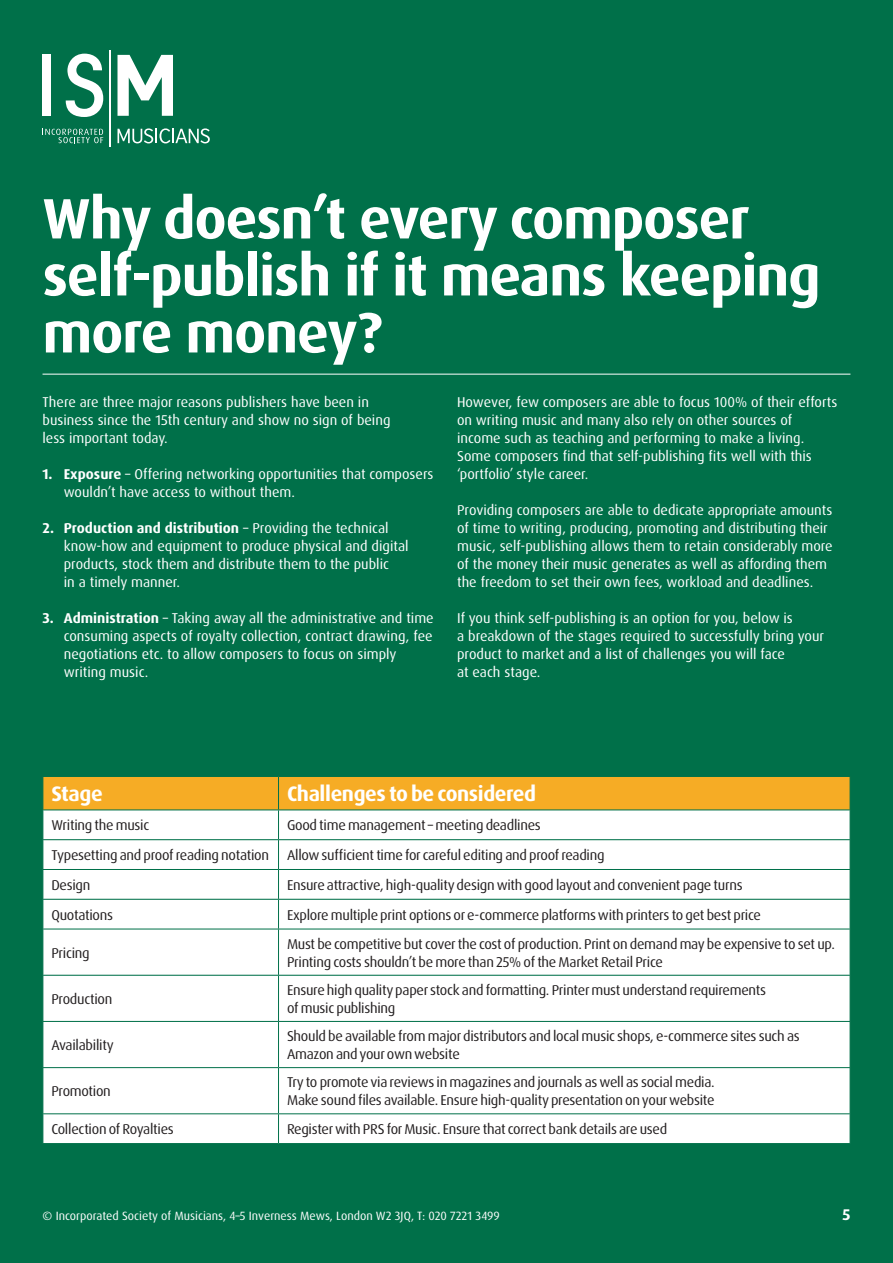
<style>
.page{position:relative;width:893px;height:1263px;background:#007049}
.page>*{position:absolute;margin:0;border:0;box-sizing:border-box;transform-origin:0 0}
.t1{font:700 57px/57px "Dax OT";letter-spacing:-.02em;color:#fff}
.t2{font:700 21px "Dax OT";letter-spacing:-.02em;color:#fff}
.t3{font:700 15.45px "Dax OT";color:#fff}
.t4{font:14.25px/18px "Dax OT";color:#fff}
.t5{font:14.25px/18px "Dax OT";letter-spacing:-.02em;color:#231f20}
.t6{font:12px "Dax OT";color:#fff}
.s1{font-weight:700}
</style>
<div class="page">
<hr style="left:43px;top:374px;width:807px;height:1px;background:#fff">
<svg style="left:117px;top:55px;width:56px;height:61px"></svg>
<div style="left:43px;top:55px;width:8px;height:61px;background:#fff"></div>
<svg style="left:66px;top:54px;width:37px;height:63px"></svg>
<svg style="left:45px;top:129px;width:58px;height:14px"></svg>
<svg style="left:118px;top:128px;width:92px;height:15px"></svg>
<hr style="left:109px;top:50px;width:2px;height:97px;background:#fff">
<div style="left:44px;top:1022px;width:806px;height:121px;background:#fff"></div>
<div style="left:44px;top:930px;width:806px;height:91px;background:#fff"></div>
<svg style="left:43px;top:776px;width:808px;height:153px;background:#f3e7c9"></svg>
<hr style="left:278px;top:929px;width:1px;height:46px;background:#007049">
<hr style="left:43px;top:975px;width:236px;height:1px;background:#007049">
<hr style="left:279px;top:975px;width:571px;height:1px;background:#007049">
<hr style="left:278px;top:975px;width:1px;height:46px;background:#007049">
<hr style="left:278px;top:1022px;width:1px;height:45px;background:#007049">
<hr style="left:43px;top:1067px;width:236px;height:1px;background:#007049">
<hr style="left:279px;top:1067px;width:571px;height:1px;background:#007049">
<hr style="left:278px;top:1068px;width:1px;height:45px;background:#007049">
<hr style="left:43px;top:1113px;width:236px;height:1px;background:#007049">
<svg style="left:43px;top:1114px;width:1px;height:29px"></svg>
<hr style="left:279px;top:1113px;width:571px;height:1px;background:#007049">
<svg style="left:278px;top:1114px;width:1px;height:29px"></svg>
<h1 class="t1" style="left:43px;top:191px;width:780px">Why doesn’t every composer self-publish if it means keeping more money?</h1>
<p class="t4" style="left:43px;top:393px;width:349px">There are three major reasons publishers have been in business since the 15th century and show no sign of being less important today.</p>
<p class="t4" style="left:64px;top:465px;width:371px;text-indent:-21px"><span class="s1">1. Exposure</span> – Offering networking opportunities that composers wouldn’t have access to without them.</p>
<p class="t4" style="left:64px;top:519px;width:346px;text-indent:-21px"><span class="s1">2. Production and distribution</span> – Providing the technical know-how and equipment to produce physical and digital products, stock them and distribute them to the public<br>in a timely manner.</p>
<p class="t4" style="left:64px;top:609px;width:371px;text-indent:-21px"><span class="s1">3. Administration</span> – Taking away all the administrative and time consuming aspects of royalty collection, contract drawing, fee negotiations etc. to allow composers to focus on simply writing music.</p>
<p class="t4" style="left:457px;top:393px;width:382px">However, few composers are able to focus 100% of their efforts on writing music and many also rely on other sources of income such as teaching and performing to make a living.<br>Some composers find that self-publishing fits well with this ‘portfolio’ style career.</p>
<p class="t4" style="left:457px;top:501px;width:377px">Providing composers are able to dedicate appropriate amounts of time to writing, producing, promoting and distributing their music, self-publishing allows them to retain considerably more of the money their music generates as well as affording them the freedom to set their own fees, workload and deadlines.</p>
<p class="t4" style="left:457px;top:609px;width:369px">If you think self-publishing is an option for you, below is<br>a breakdown of the stages required to successfully bring your product to market and a list of challenges you will face<br>at each stage.</p>
<h2 class="t2" style="left:51px;top:781px;width:53px">Stage</h2>
<h2 class="t2" style="left:287px;top:781px;width:251px">Challenges to be considered</h2>
<p class="t5" style="left:51px;top:817px;width:99px">Writing the music</p>
<p class="t5" style="left:287px;top:817px;width:255px">Good time management – meeting deadlines</p>
<p class="t5" style="left:51px;top:846px;width:219px">Typesetting and proof reading notation</p>
<p class="t5" style="left:287px;top:846px;width:319px">Allow sufficient time for careful editing and proof reading</p>
<p class="t5" style="left:51px;top:876px;width:41px">Design</p>
<p class="t5" style="left:287px;top:876px;width:457px">Ensure attractive, high-quality design with good layout and convenient page turns</p>
<p class="t5" style="left:51px;top:906px;width:63px">Quotations</p>
<p class="t5" style="left:287px;top:906px;width:475px">Explore multiple print options or e-commerce platforms with printers to get best price</p>
<p class="t5" style="left:51px;top:944px;width:40px">Pricing</p>
<p class="t5" style="left:287px;top:935px;width:549px">Must be competitive but cover the cost of production. Print on demand may be expensive to set up.<br>Printing costs shouldn’t be more than 25% of the Market Retail Price</p>
<p class="t5" style="left:51px;top:990px;width:62px">Production</p>
<p class="t5" style="left:287px;top:981px;width:481px">Ensure high quality paper stock and formatting. Printer must understand requirements of music publishing</p>
<p class="t5" style="left:51px;top:1036px;width:64px">Availability</p>
<p class="t5" style="left:287px;top:1027px;width:514px">Should be available from major distributors and local music shops, e-commerce sites such as<br>Amazon and your own website</p>
<p class="t5" style="left:51px;top:1082px;width:61px">Promotion</p>
<p class="t5" style="left:287px;top:1073px;width:429px">Try to promote via reviews in magazines and journals as well as social media.<br>Make sound files available. Ensure high-quality presentation on your website</p>
<p class="t5" style="left:51px;top:1120px;width:124px">Collection of Royalties</p>
<p class="t5" style="left:287px;top:1120px;width:382px">Register with PRS for Music. Ensure that correct bank details are used</p>
<p class="t6" style="left:43px;top:1208px;width:459px">© Incorporated Society of Musicians, 4–5 Inverness Mews, London W2 3JQ, T: 020 7221 3499</p>
<p class="t3" style="left:842px;top:1205px;width:10px">5</p>
</div>
